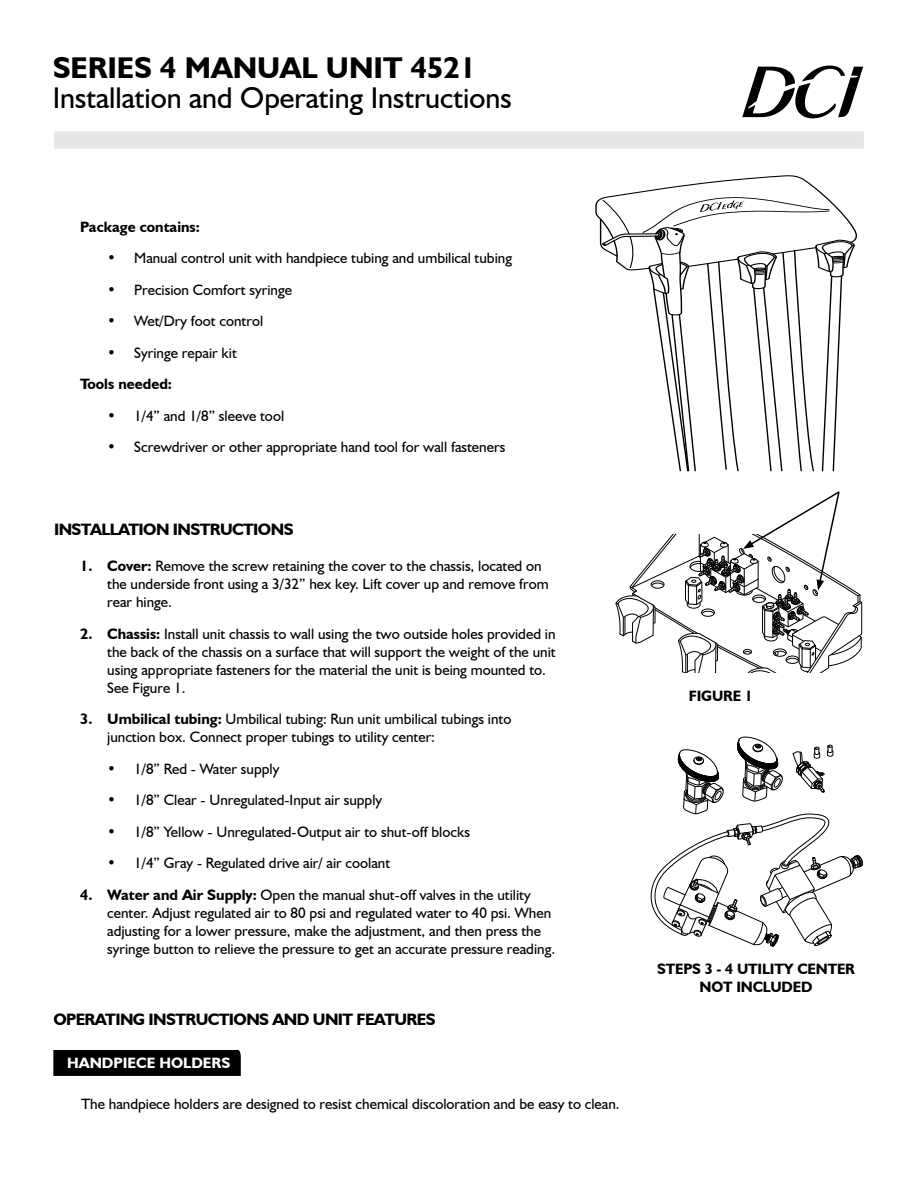
<style>
.page{position:relative;width:918px;height:1188px;background:#fff}
.page>*{position:absolute;margin:0;border:0;box-sizing:border-box;transform-origin:0 0}
.t1{font:30px "Humanist 521 BT";color:#000}
.t2{font:700 30px "Humanist 521 BT";color:#000}
.t3{font:700 16.5px "Humanist 521 BT";letter-spacing:-.035em;color:#000}
.t4{font:15px/18px "Humanist 521 BT";color:#000}
.t5{font:700 15px/18px "Humanist 521 BT";letter-spacing:-.01em;color:#000;text-align:center}
.t6{font:700 15px "Humanist 521 BT";color:#fff}
.s1{font-weight:700}
</style>
<div class="page">
<svg style="left:742px;top:66px;width:121px;height:52px"></svg>
<div style="left:54px;top:131px;width:810px;height:18px;background:#e6e7e8"></div>
<svg style="left:595px;top:175px;width:262px;height:297px"></svg>
<svg style="left:650px;top:736px;width:213px;height:210px"></svg>
<svg style="left:615px;top:491px;width:247px;height:182px"></svg>
<div style="left:53px;top:1050px;width:188px;height:26px;background:#000"></div>
<h1 class="t2" style="left:53px;top:49px;width:425px">SERIES 4 MANUAL UNIT 4521</h1>
<h1 class="t1" style="left:53px;top:79px;width:461px">Installation and Operating Instructions</h1>
<p class="t5" style="left:80px;top:217px;width:121px">Package contains:</p>
<p class="t4" style="left:107px;top:249px;width:406px">• Manual control unit with handpiece tubing and umbilical tubing</p>
<p class="t4" style="left:107px;top:280px;width:186px">• Precision Comfort syringe</p>
<p class="t4" style="left:107px;top:312px;width:158px">• Wet/Dry foot control</p>
<p class="t4" style="left:107px;top:343px;width:131px">• Syringe repair kit</p>
<p class="t5" style="left:80px;top:375px;width:93px">Tools needed:</p>
<p class="t4" style="left:107px;top:406px;width:178px">• 1/4” and 1/8” sleeve tool</p>
<p class="t4" style="left:107px;top:438px;width:400px">• Screwdriver or other appropriate hand tool for wall fasteners</p>
<p class="t3" style="left:54px;top:519px;width:241px">INSTALLATION INSTRUCTIONS</p>
<p class="t4" style="left:107px;top:557px;width:443px;text-indent:-27px"><span class="s1">1. Cover:</span> Remove the screw retaining the cover to the chassis, located on the underside front using a 3/32” hex key. Lift cover up and remove from rear hinge.</p>
<p class="t4" style="left:107px;top:625px;width:450px;text-indent:-27px"><span class="s1">2. Chassis:</span> Install unit chassis to wall using the two outside holes provided in the back of the chassis on a surface that will support the weight of the unit using appropriate fasteners for the material the unit is being mounted to.<br>See Figure 1.</p>
<p class="t4" style="left:107px;top:710px;width:406px;text-indent:-27px"><span class="s1">3. Umbilical tubing:</span> Umbilical tubing: Run unit umbilical tubings into junction box. Connect proper tubings to utility center:</p>
<p class="t4" style="left:107px;top:760px;width:174px">• 1/8” Red - Water supply</p>
<p class="t4" style="left:107px;top:791px;width:277px">• 1/8” Clear - Unregulated-Input air supply</p>
<p class="t4" style="left:107px;top:823px;width:364px">• 1/8” Yellow - Unregulated-Output air to shut-off blocks</p>
<p class="t4" style="left:107px;top:854px;width:284px">• 1/4” Gray - Regulated drive air/ air coolant</p>
<p class="t4" style="left:107px;top:886px;width:449px;text-indent:-27px"><span class="s1">4. Water and Air Supply:</span> Open the manual shut-off valves in the utility center. Adjust regulated air to 80 psi and regulated water to 40 psi. When adjusting for a lower pressure, make the adjustment, and then press the syringe button to relieve the pressure to get an accurate pressure reading.</p>
<p class="t3" style="left:53px;top:1009px;width:384px">OPERATING INSTRUCTIONS AND UNIT FEATURES</p>
<p class="t6" style="left:67px;top:1053px;width:165px">HANDPIECE HOLDERS</p>
<p class="t4" style="left:81px;top:1095px;width:540px">The handpiece holders are designed to resist chemical discoloration and be easy to clean.</p>
<p class="t5" style="left:689px;top:686px;width:65px">FIGURE 1</p>
<p class="t5" style="left:657px;top:959px;width:199px">STEPS 3 - 4 UTILITY CENTER<br>NOT INCLUDED</p>
</div>
